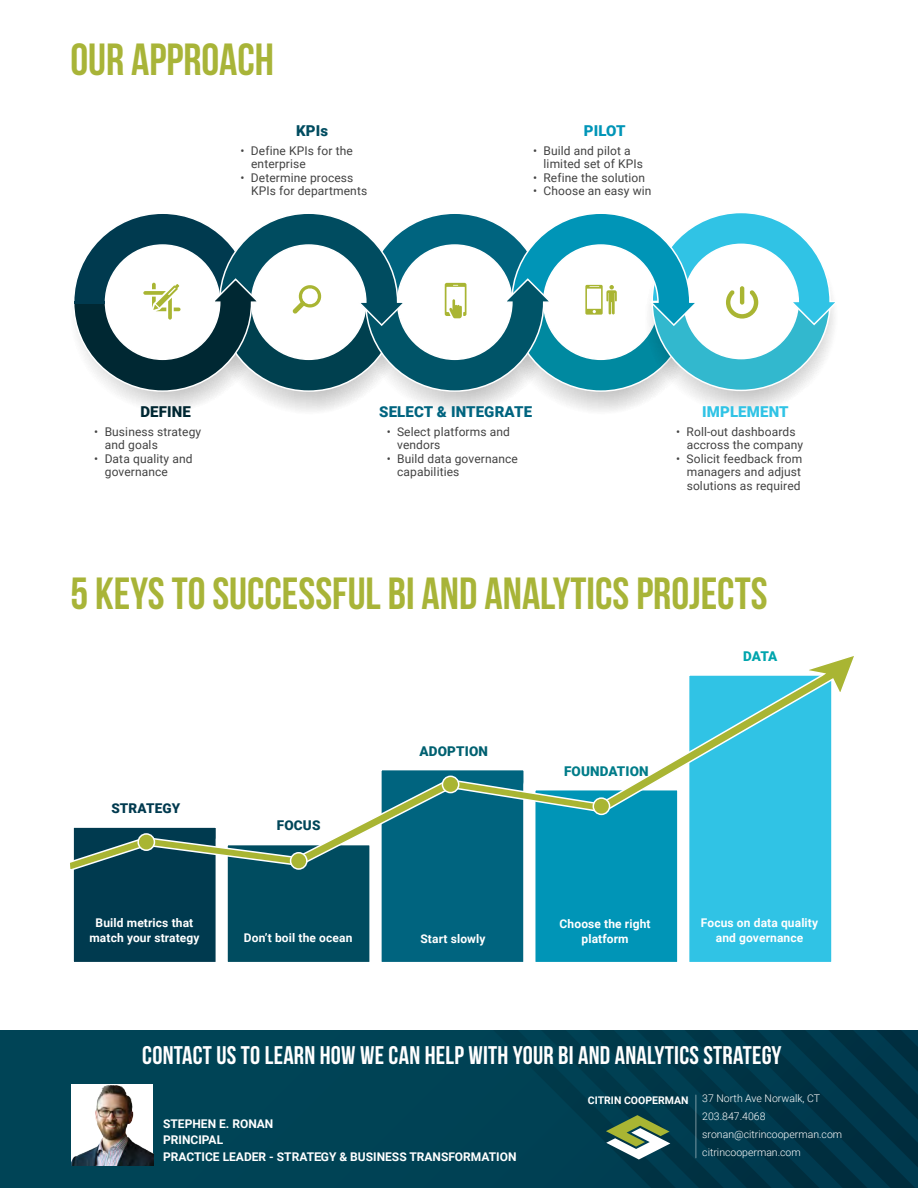
<style>
.page{position:relative;width:918px;height:1188px;background:#fff}
.page>*{position:absolute;margin:0;border:0;box-sizing:border-box;transform-origin:0 0}
.t1{font:45px "Bebas Neue";color:#a8b438}
.t2{font:25.5px "Bebas Neue";letter-spacing:.01em;color:#fff}
.t3{font:900 15px "Roboto";letter-spacing:.01em;color:#00647f}
.t4{font:900 15px "Roboto";letter-spacing:.01em;color:#30c3e5}
.t5{font:900 15px "Roboto";letter-spacing:.01em;color:#002833}
.t6{font:900 15px "Roboto";letter-spacing:-.005em;color:#0095b7}
.t7{font:900 15px "Roboto";color:#004c60}
.t8{font:900 13.5px "Roboto";letter-spacing:.01em;color:#007c89}
.t9{font:900 13.5px "Roboto";letter-spacing:.01em;color:#003a4f}
.t10{font:900 13.5px "Roboto";letter-spacing:.01em;color:#006070}
.t11{font:900 13.5px "Roboto";letter-spacing:.01em;color:#004659}
.t12{font:900 13.5px "Roboto";color:#00a5ad}
.t13{font:12px/13.5px "Roboto";letter-spacing:.01em;color:#424242}
.t14{font:700 12px/15px "Roboto";letter-spacing:.01em;color:#fff;text-align:center}
.t15{font:300 10.5px/18px "Roboto";color:#fff}
.t16{font:700 10.5px "Roboto";color:#fff}
</style>
<div class="page">
<div style="left:0;top:1030px;width:918px;height:158px;background:#004356"></div>
<svg style="left:624px;top:1160px;width:250px;height:28px"></svg>
<img style="left:71px;top:1084px;width:82px;height:81px">
<svg style="left:523px;top:1030px;width:395px;height:130px"></svg>
<div style="left:68px;top:822px;width:154px;height:146px;background:#003a4f"></div>
<div style="left:62px;top:816px;width:166px;height:158px;border:12px solid #fff"></div>
<div style="left:222px;top:839px;width:154px;height:129px;background:#004c60"></div>
<div style="left:216px;top:833px;width:166px;height:141px;border:12px solid #fff"></div>
<div style="left:376px;top:764px;width:153px;height:204px;background:#00647f"></div>
<div style="left:370px;top:758px;width:165px;height:216px;border:12px solid #fff"></div>
<div style="left:529px;top:784px;width:154px;height:184px;background:#0095b7"></div>
<div style="left:523px;top:778px;width:166px;height:196px;border:12px solid #fff"></div>
<div style="left:683px;top:670px;width:154px;height:298px;background:#30c3e5"></div>
<div style="left:677px;top:664px;width:166px;height:310px;border:12px solid #fff"></div>
<svg style="left:67px;top:656px;width:787px;height:216px"></svg>
<div style="left:138px;top:834px;width:16px;height:16px;background:#a9b533;border-radius:50%"></div>
<div style="left:137px;top:833px;width:18px;height:18px;border:2px solid #fff;border-radius:50%"></div>
<div style="left:291px;top:853px;width:16px;height:16px;background:#a9b533;border-radius:50%"></div>
<div style="left:290px;top:852px;width:18px;height:18px;border:2px solid #fff;border-radius:50%"></div>
<div style="left:442px;top:776px;width:17px;height:17px;background:#a9b533;border-radius:50%"></div>
<div style="left:442px;top:776px;width:17px;height:17px;border:2px solid #fff;border-radius:50%"></div>
<div style="left:593px;top:798px;width:17px;height:16px;background:#a9b533;border-radius:50%"></div>
<div style="left:593px;top:797px;width:17px;height:18px;border:2px solid #fff;border-radius:50%"></div>
<svg style="left:74px;top:213px;width:761px;height:198px"></svg>
<hr style="left:740px;top:286px;width:4px;height:19px;background:#a9b533;border-radius:2px">
<h1 class="t1" style="left:70px;top:35px;width:205px">OUR APPROACH</h1>
<p class="t7" style="left:296px;top:120px;width:34px">KPIs</p>
<p class="t13" style="left:251px;top:143px;width:103px;text-indent:-10px">• Define KPIs for the enterprise</p>
<p class="t13" style="left:251px;top:170px;width:118px;text-indent:-10px">• Determine process<br>KPIs for departments</p>
<p class="t6" style="left:584px;top:120px;width:43px">PILOT</p>
<p class="t13" style="left:544px;top:143px;width:101px;text-indent:-10px">• Build and pilot a limited set of KPIs</p>
<p class="t13" style="left:533px;top:170px;width:114px">• Refine the solution</p>
<p class="t13" style="left:533px;top:184px;width:120px">• Choose an easy win</p>
<p class="t5" style="left:140px;top:401px;width:52px">DEFINE</p>
<p class="t13" style="left:105px;top:424px;width:98px;text-indent:-10px">• Business strategy and goals</p>
<p class="t13" style="left:105px;top:451px;width:89px;text-indent:-10px">• Data quality and governance</p>
<p class="t3" style="left:379px;top:401px;width:154px">SELECT &amp; INTEGRATE</p>
<p class="t13" style="left:397px;top:424px;width:114px;text-indent:-10px">• Select platforms and vendors</p>
<p class="t13" style="left:397px;top:451px;width:122px;text-indent:-10px">• Build data governance capabilities</p>
<p class="t4" style="left:702px;top:401px;width:88px">IMPLEMENT</p>
<p class="t13" style="left:687px;top:424px;width:118px;text-indent:-10px">• Roll-out dashboards accross the company</p>
<p class="t13" style="left:687px;top:451px;width:117px;text-align:justify;text-indent:-10px">• Solicit feedback from managers and adjust solutions as required</p>
<h1 class="t1" style="left:70px;top:569px;width:699px">5 KEYS TO SUCCESSFUL bi AND aNALYTICS PROJECTS</h1>
<p class="t9" style="left:111px;top:799px;width:70px">STRATEGY</p>
<p class="t14" style="left:89px;top:915px;width:112px">Build metrics that match your strategy</p>
<p class="t11" style="left:277px;top:816px;width:45px">FOCUS</p>
<p class="t10" style="left:420px;top:742px;width:70px">ADOPTION</p>
<p class="t14" style="left:244px;top:930px;width:110px">Don’t boil the ocean</p>
<p class="t14" style="left:420px;top:930px;width:67px">Start slowly</p>
<p class="t8" style="left:564px;top:762px;width:86px">FOUNDATION</p>
<p class="t12" style="left:743px;top:647px;width:36px">DATA</p>
<p class="t14" style="left:560px;top:915px;width:93px">Choose the right platform</p>
<p class="t14" style="left:701px;top:915px;width:119px">Focus on data quality and governance</p>
<h2 class="t2" style="left:142px;top:1041px;width:641px">CONTACT US TO LEARN HOW WE CAN HELP WITH YOUR BI AND ANALYTICS STRATEGY</h2>
<p class="t14" style="left:163px;top:1115px;width:355px;line-height:16.5px;text-align:left">STEPHEN E. RONAN<br>PRINCIPAL<br>PRACTICE LEADER - STRATEGY &amp; BUSINESS TRANSFORMATION</p>
<p class="t16" style="left:588px;top:1093px;width:102px">CITRIN COOPERMAN</p>
<p class="t15" style="left:702px;top:1089px;width:141px">37 North Ave Norwalk, CT<br>203.847.4068 sronan@citrincooperman.com citrincooperman.com</p>
</div>
